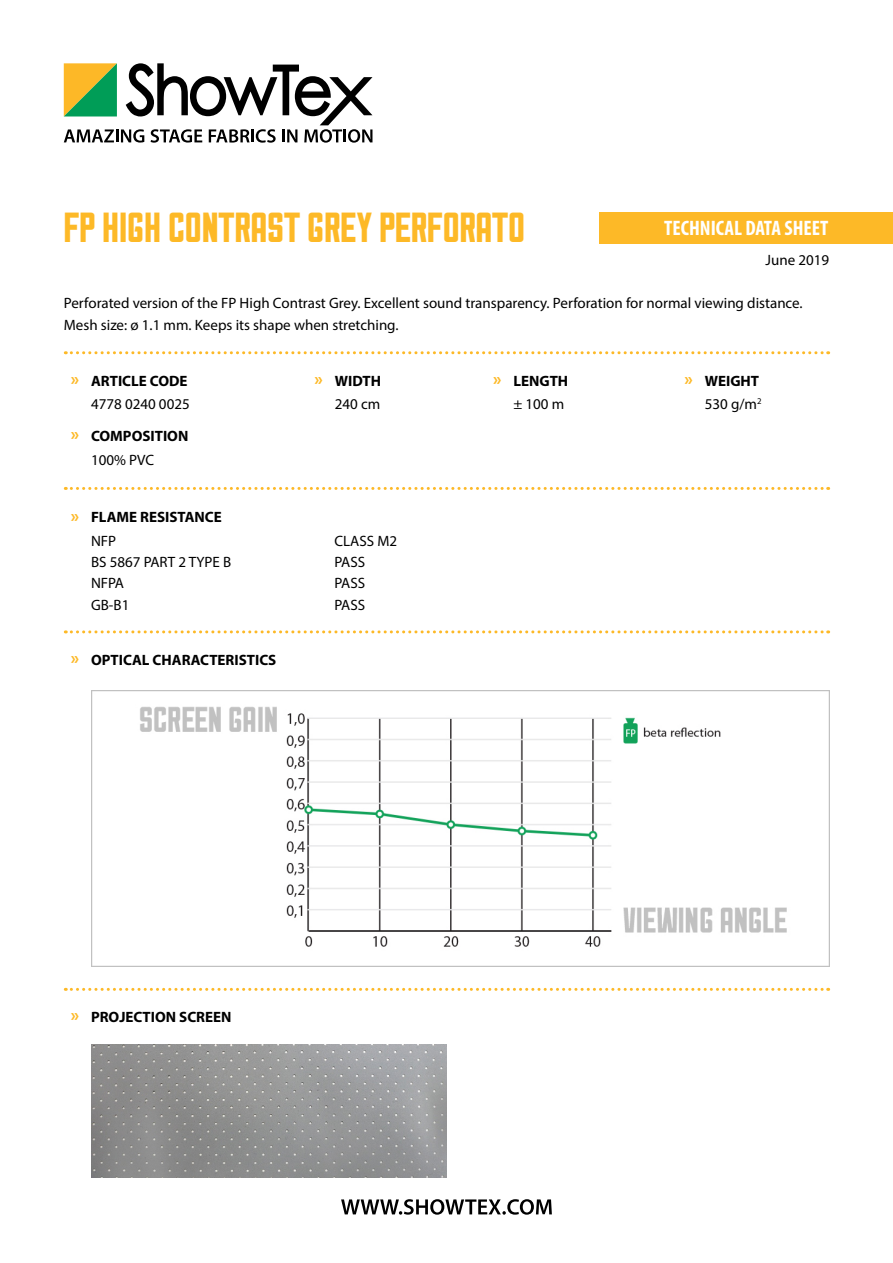
<style>
.page{position:relative;width:893px;height:1263px;background:#fff}
.page>*{position:absolute;margin:0;border:0;box-sizing:border-box;transform-origin:0 0}
.t1{font:42px "Sullivan Show Tex";letter-spacing:-.01em;color:#fdb927}
.t2{font:700 condensed 21px "Myriad Pro";color:#fff}
.t3{font:15px/22.5px "Myriad Pro";color:#000}
.t4{font:700 15px/23.7px "Myriad Pro";color:#000}
.s1{font-size:18px;color:#fdb927}
.s2{font-weight:400}
</style>
<div class="page">
<svg style="left:64px;top:63px;width:308px;height:80px"></svg>
<svg style="left:341px;top:1199px;width:211px;height:16px"></svg>
<svg style="left:65px;top:351px;width:764px;height:3px"></svg>
<svg style="left:65px;top:487px;width:764px;height:3px"></svg>
<svg style="left:65px;top:630px;width:764px;height:3px"></svg>
<svg style="left:65px;top:988px;width:764px;height:3px"></svg>
<div style="left:600px;top:212px;width:293px;height:31px;background:#fdb927"></div>
<img style="left:92px;top:690px;width:737px;height:276px">
<img style="left:92px;top:1044px;width:354px;height:133px">
<h1 class="t1" style="left:64px;top:205px;width:462px">FP HIGH CONTRAST GREY PERFORATO</h1>
<h2 class="t2" style="left:664px;top:215px;width:166px">TECHNICAL DATA SHEET</h2>
<p class="t3" style="left:766px;top:248px;width:65px">June 2019</p>
<p class="t3" style="left:64px;top:291px;width:740px">Perforated version of the FP High Contrast Grey. Excellent sound transparency. Perforation for normal viewing distance.<br>Mesh size: ø 1.1 mm. Keeps its shape when stretching.</p>
<p class="t4" style="left:71px;top:368px;width:118px"><span class="s1">»</span> ARTICLE CODE</p>
<p class="t4" style="left:314px;top:368px;width:68px"><span class="s1">»</span> WIDTH</p>
<p class="t4" style="left:493px;top:368px;width:77px"><span class="s1">»</span> LENGTH</p>
<p class="t4" style="left:684px;top:368px;width:76px"><span class="s1">»</span> WEIGHT</p>
<p class="t3" style="left:91px;top:393px;width:100px">4778 0240 0025</p>
<p class="t3" style="left:335px;top:393px;width:47px">240 cm</p>
<p class="t3" style="left:513px;top:393px;width:52px">± 100 m</p>
<p class="t3" style="left:705px;top:393px;width:58px">530 g/m<sup>2</sup></p>
<p class="t4" style="left:91px;top:424px;width:99px;text-indent:-20px"><span class="s1">»</span> COMPOSITION<br><span class="s2">100% PVC</span></p>
<p class="t4" style="left:91px;top:505px;width:132px;text-indent:-20px"><span class="s1">»</span> FLAME RESISTANCE<br><span class="s2">NFP</span></p>
<p class="t3" style="left:334px;top:529px;width:64px">CLASS M2</p>
<p class="t3" style="left:91px;top:551px;width:142px">BS 5867 PART 2 TYPE B</p>
<p class="t3" style="left:334px;top:551px;width:32px">PASS</p>
<p class="t3" style="left:91px;top:572px;width:35px">NFPA</p>
<p class="t3" style="left:334px;top:572px;width:32px">PASS</p>
<p class="t3" style="left:91px;top:593px;width:40px">GB-B1</p>
<p class="t3" style="left:334px;top:593px;width:32px">PASS</p>
<p class="t4" style="left:71px;top:648px;width:207px"><span class="s1">»</span> OPTICAL CHARACTERISTICS</p>
<p class="t4" style="left:71px;top:1004px;width:162px"><span class="s1">»</span> PROJECTION SCREEN</p>
</div>
